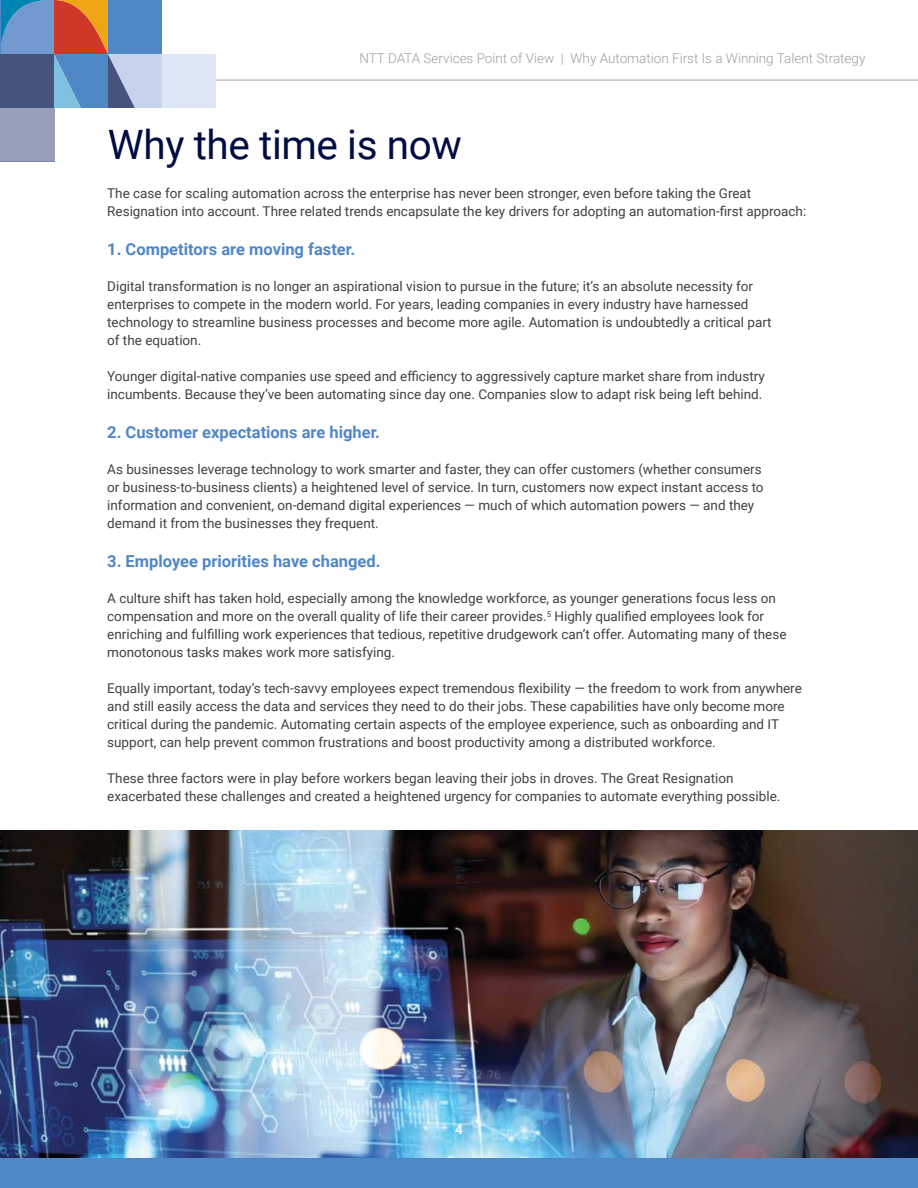
<style>
.page{position:relative;width:918px;height:1188px;background:#fff}
.page>*{position:absolute;margin:0;border:0;box-sizing:border-box;transform-origin:0 0}
.Body_Heading_1{font:40.5px "Roboto";letter-spacing:-.01em;color:#000d42}
.Body_Heading_3{font:700 16.5px "Roboto";color:#5087c7}
.Body_Copy{font:13.5px/18px "Roboto";color:#414042}
.t1{font:300 13.5px "Roboto";color:#9d9fa2}
.t2{font:700 13.5px "Roboto";color:#fff}
</style>
<div class="page">
<div style="left:0;top:1158px;width:918px;height:30px;background:#5087c7"></div>
<hr style="left:216px;top:79px;width:702px;height:2px;background:#c2c4c6">
<svg style="left:0;top:0;width:162px;height:108px;background:#7783a2"></svg>
<div style="left:0;top:108px;width:54px;height:54px;background:#969eb8"></div>
<div style="left:162px;top:54px;width:54px;height:54px;background:#dee7f5"></div>
<hr style="left:0;top:0;width:1px;height:54px;background:#5087c7">
<img style="left:0;top:831px;width:918px;height:327px">
<p class="t1" style="left:359px;top:49px;width:508px">NTT DATA Services Point of View | Why Automation First Is a Winning Talent Strategy</p>
<p class="Body_Heading_1" style="left:108px;top:116px;width:355px">Why the time is now</p>
<p class="Body_Copy" style="left:107px;top:184px;width:701px">The case for scaling automation across the enterprise has never been stronger, even before taking the Great<br>Resignation into account. Three related trends encapsulate the key drivers for adopting an automation-first approach:</p>
<p class="Body_Heading_3" style="left:107px;top:238px;width:250px">1. Competitors are moving faster.</p>
<p class="Body_Copy" style="left:107px;top:277px;width:666px">Digital transformation is no longer an aspirational vision to pursue in the future; it’s an absolute necessity for enterprises to compete in the modern world. For years, leading companies in every industry have harnessed technology to streamline business processes and become more agile. Automation is undoubtedly a critical part of the equation.</p>
<p class="Body_Copy" style="left:107px;top:367px;width:659px">Younger digital-native companies use speed and efficiency to aggressively capture market share from industry incumbents. Because they’ve been automating since day one. Companies slow to adapt risk being left behind.</p>
<p class="Body_Heading_3" style="left:107px;top:421px;width:274px">2. Customer expectations are higher.</p>
<p class="Body_Copy" style="left:107px;top:460px;width:658px">As businesses leverage technology to work smarter and faster, they can offer customers (whether consumers or business-to-business clients) a heightened level of service. In turn, customers now expect instant access to information and convenient, on-demand digital experiences — much of which automation powers — and they demand it from the businesses they frequent.</p>
<p class="Body_Heading_3" style="left:107px;top:550px;width:275px">3. Employee priorities have changed.</p>
<p class="Body_Copy" style="left:107px;top:589px;width:681px">A culture shift has taken hold, especially among the knowledge workforce, as younger generations focus less on compensation and more on the overall quality of life their career provides.<sup>5</sup> Highly qualified employees look for enriching and fulfilling work experiences that tedious, repetitive drudgework can’t offer. Automating many of these monotonous tasks makes work more satisfying.</p>
<p class="Body_Copy" style="left:107px;top:679px;width:696px">Equally important, today’s tech-savvy employees expect tremendous flexibility — the freedom to work from anywhere and still easily access the data and services they need to do their jobs. These capabilities have only become more critical during the pandemic. Automating certain aspects of the employee experience, such as onboarding and IT support, can help prevent common frustrations and boost productivity among a distributed workforce.</p>
<p class="Body_Copy" style="left:107px;top:769px;width:675px">These three factors were in play before workers began leaving their jobs in droves. The Great Resignation exacerbated these challenges and created a heightened urgency for companies to automate everything possible.</p>
<p class="t2" style="left:455px;top:1120px;width:9px">4</p>
</div>
